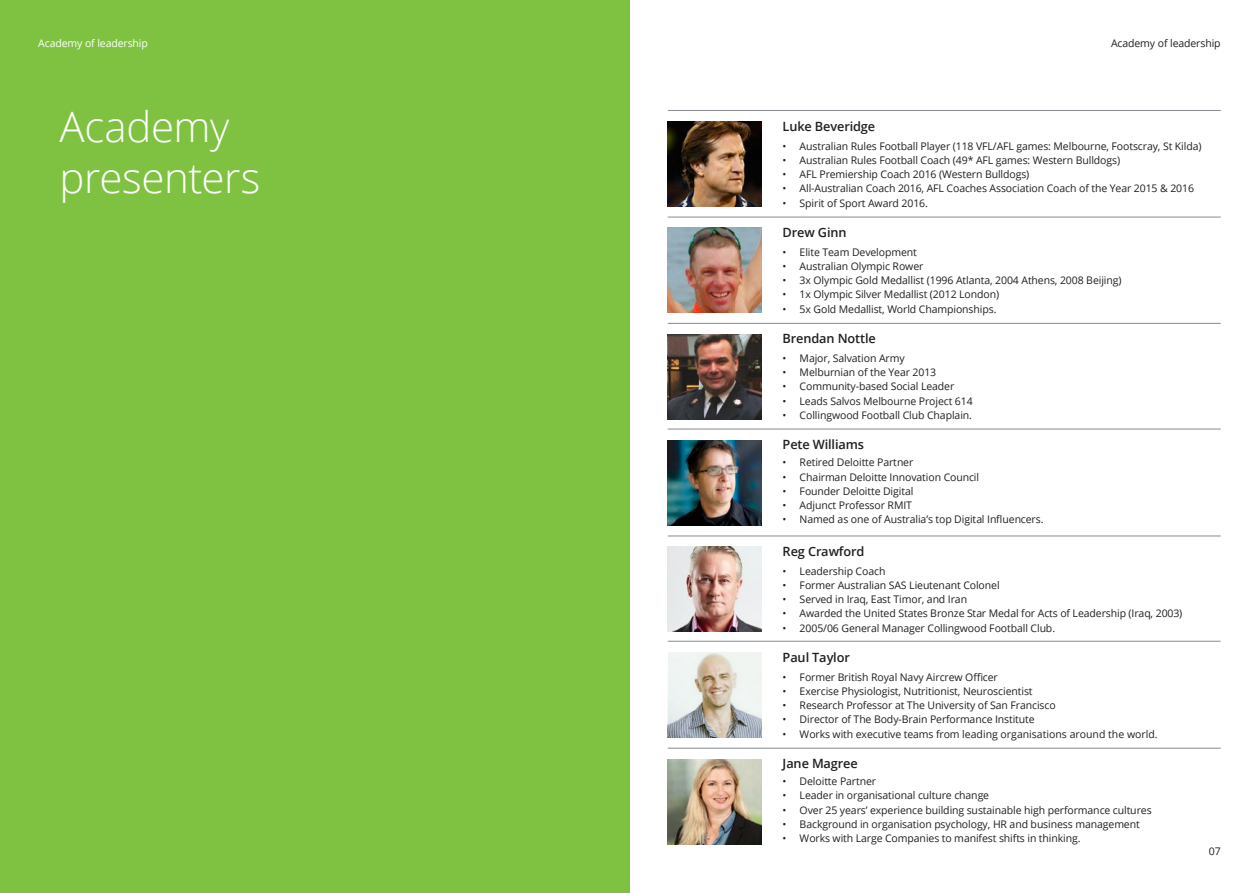
<style>
.page{position:relative;width:1259px;height:893px;background:#fff}
.page>*{position:absolute;margin:0;border:0;box-sizing:border-box;transform-origin:0 0}
.Story_heading_light{font:300 42px/50.4px "Open Sans";letter-spacing:-.01em;color:#fff}
.Folio_Right_pg__7_9{font:600 12.75px "Open Sans";letter-spacing:-.01em;color:#231f20}
.Brochure_title___Rig{font:10.5px "Open Sans";letter-spacing:-.01em;color:#231f20}
.Brochure_title___Rig-2{font:10.5px "Open Sans";letter-spacing:-.01em;color:#fff}
.Folio_Right_pg__7_9-2{font:10.5px "Open Sans";color:#231f20}
</style>
<div class="page">
<div style="left:0;top:0;width:629px;height:893px;background:#7fc241"></div>
<hr style="left:668px;top:217px;width:552px;height:1px;background:#868a8e">
<hr style="left:668px;top:110px;width:552px;height:1px;background:#868a8e">
<hr style="left:668px;top:323px;width:552px;height:1px;background:#868a8e">
<hr style="left:668px;top:429px;width:552px;height:1px;background:#868a8e">
<hr style="left:668px;top:536px;width:552px;height:1px;background:#868a8e">
<img style="left:668px;top:121px;width:93px;height:85px">
<img style="left:668px;top:228px;width:93px;height:85px">
<img style="left:668px;top:440px;width:93px;height:85px">
<hr style="left:668px;top:641px;width:552px;height:1px;background:#868a8e">
<img style="left:668px;top:546px;width:93px;height:85px">
<img style="left:668px;top:652px;width:93px;height:86px">
<img style="left:668px;top:759px;width:93px;height:85px">
<img style="left:668px;top:334px;width:93px;height:85px">
<hr style="left:668px;top:748px;width:552px;height:1px;background:#868a8e">
<p class="Brochure_title___Rig-2" style="left:38px;top:36px;width:111px">Academy of leadership</p>
<p class="Brochure_title___Rig" style="left:1111px;top:36px;width:111px">Academy of leadership</p>
<p class="Story_heading_light" style="left:60px;top:101px;width:202px">Academy presenters</p>
<p class="Folio_Right_pg__7_9" style="left:782px;top:118px;width:94px">Luke Beveridge</p>
<p class="Brochure_title___Rig" style="left:782px;top:139px;width:420px">• Australian Rules Football Player (118 VFL/AFL games: Melbourne, Footscray, St Kilda)</p>
<p class="Brochure_title___Rig" style="left:782px;top:153px;width:339px">• Australian Rules Football Coach (49* AFL games: Western Bulldogs)</p>
<p class="Brochure_title___Rig" style="left:782px;top:167px;width:248px">• AFL Premiership Coach 2016 (Western Bulldogs)</p>
<p class="Brochure_title___Rig" style="left:782px;top:181px;width:413px">• All-Australian Coach 2016, AFL Coaches Association Coach of the Year 2015 &amp; 2016</p>
<p class="Brochure_title___Rig" style="left:782px;top:196px;width:147px">• Spirit of Sport Award 2016.</p>
<p class="Folio_Right_pg__7_9" style="left:782px;top:224px;width:65px">Drew Ginn</p>
<p class="Brochure_title___Rig" style="left:782px;top:245px;width:136px">• Elite Team Development</p>
<p class="Brochure_title___Rig" style="left:782px;top:259px;width:142px">• Australian Olympic Rower</p>
<p class="Brochure_title___Rig" style="left:782px;top:273px;width:340px">• 3x Olympic Gold Medallist (1996 Atlanta, 2004 Athens, 2008 Beijing)</p>
<p class="Brochure_title___Rig" style="left:782px;top:287px;width:218px">• 1x Olympic Silver Medallist (2012 London)</p>
<p class="Brochure_title___Rig" style="left:782px;top:302px;width:215px">• 5x Gold Medallist, World Championships.</p>
<p class="Folio_Right_pg__7_9" style="left:782px;top:330px;width:95px">Brendan Nottle</p>
<p class="Brochure_title___Rig" style="left:782px;top:351px;width:124px">• Major, Salvation Army</p>
<p class="Brochure_title___Rig" style="left:782px;top:365px;width:155px">• Melburnian of the Year 2013</p>
<p class="Brochure_title___Rig" style="left:782px;top:379px;width:173px">• Community-based Social Leader</p>
<p class="Brochure_title___Rig" style="left:782px;top:394px;width:192px">• Leads Salvos Melbourne Project 614</p>
<p class="Brochure_title___Rig" style="left:782px;top:408px;width:191px">• Collingwood Football Club Chaplain.</p>
<p class="Folio_Right_pg__7_9" style="left:782px;top:436px;width:83px">Pete Williams</p>
<p class="Brochure_title___Rig" style="left:782px;top:455px;width:132px">• Retired Deloitte Partner</p>
<p class="Brochure_title___Rig" style="left:782px;top:470px;width:198px">• Chairman Deloitte Innovation Council</p>
<p class="Brochure_title___Rig" style="left:782px;top:484px;width:132px">• Founder Deloitte Digital</p>
<p class="Brochure_title___Rig" style="left:782px;top:498px;width:131px">• Adjunct Professor RMIT</p>
<p class="Brochure_title___Rig" style="left:782px;top:512px;width:262px">• Named as one of Australia’s top Digital Influencers.</p>
<p class="Folio_Right_pg__7_9" style="left:782px;top:542px;width:83px">Reg Crawford</p>
<p class="Brochure_title___Rig" style="left:782px;top:563px;width:104px">• Leadership Coach</p>
<p class="Brochure_title___Rig" style="left:782px;top:578px;width:219px">• Former Australian SAS Lieutenant Colonel</p>
<p class="Brochure_title___Rig" style="left:782px;top:592px;width:186px">• Served in Iraq, East Timor, and Iran</p>
<p class="Brochure_title___Rig" style="left:782px;top:606px;width:401px">• Awarded the United States Bronze Star Medal for Acts of Leadership (Iraq, 2003)</p>
<p class="Brochure_title___Rig" style="left:782px;top:620px;width:274px">• 2005/06 General Manager Collingwood Football Club.</p>
<p class="Folio_Right_pg__7_9" style="left:782px;top:649px;width:69px">Paul Taylor</p>
<p class="Brochure_title___Rig" style="left:782px;top:670px;width:217px">• Former British Royal Navy Aircrew Officer</p>
<p class="Brochure_title___Rig" style="left:782px;top:684px;width:251px">• Exercise Physiologist, Nutritionist, Neuroscientist</p>
<p class="Brochure_title___Rig" style="left:782px;top:698px;width:275px">• Research Professor at The University of San Francisco</p>
<p class="Brochure_title___Rig" style="left:782px;top:712px;width:254px">• Director of The Body-Brain Performance Institute</p>
<p class="Brochure_title___Rig" style="left:782px;top:727px;width:376px">• Works with executive teams from leading organisations around the world.</p>
<p class="Folio_Right_pg__7_9" style="left:782px;top:755px;width:77px">Jane Magree</p>
<p class="Brochure_title___Rig" style="left:782px;top:774px;width:95px">• Deloitte Partner</p>
<p class="Brochure_title___Rig" style="left:782px;top:788px;width:208px">• Leader in organisational culture change</p>
<p class="Brochure_title___Rig" style="left:782px;top:803px;width:371px">• Over 25 years’ experience building sustainable high performance cultures</p>
<p class="Brochure_title___Rig" style="left:782px;top:817px;width:359px">• Background in organisation psychology, HR and business management</p>
<p class="Brochure_title___Rig" style="left:782px;top:831px;width:299px">• Works with Large Companies to manifest shifts in thinking.</p>
<p class="Folio_Right_pg__7_9-2" style="left:1208px;top:844px;width:13px">07</p>
</div>
